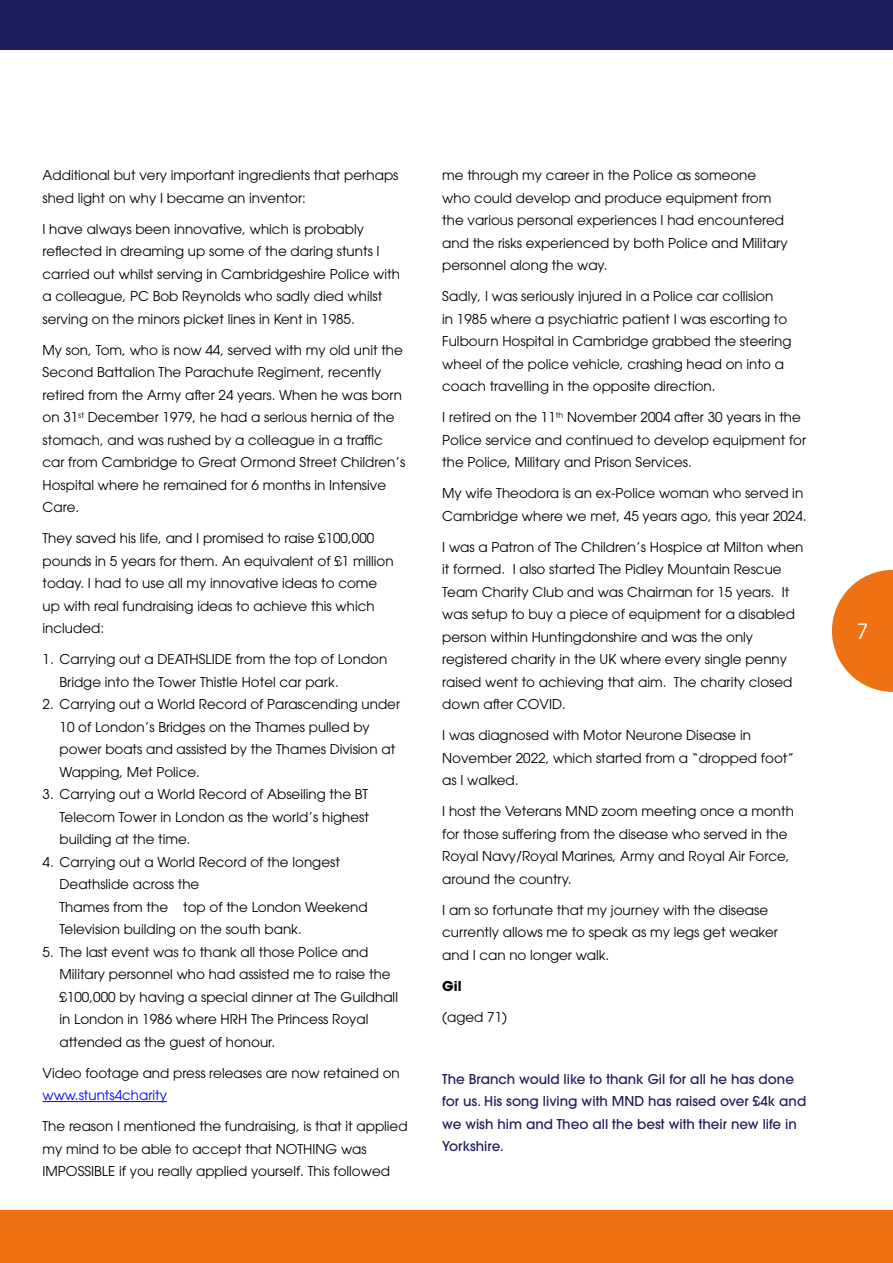
<style>
.page{position:relative;width:893px;height:1263px;background:#fff}
.page>*{position:absolute;margin:0;border:0;box-sizing:border-box;transform-origin:0 0}
.t1{font:21px "ITC Avant Garde Pro";color:#fff}
.t2{font:13.5px/22.5px "ITC Avant Garde Pro";color:#000}
.t3{font:500 13.5px/22.5px "ITC Avant Garde Pro";color:#1f1e5a}
.t4{font:13.5px "ITC Avant Garde Pro";color:#00f}
.t5{font:700 13.5px "ITC Avant Garde Pro";color:#000}
</style>
<div class="page">
<svg style="left:832px;top:570px;width:61px;height:122px"></svg>
<hr style="left:43px;top:1101px;width:124px;height:1px;background:#00f">
<div style="left:0;top:0;width:893px;height:50px;background:#1f1e5a"></div>
<div style="left:0;top:1211px;width:893px;height:52px;background:#ee7114"></div>
<p class="t2" style="left:43px;top:164px;width:358px">Additional but very important ingredients that perhaps shed light on why I became an inventor:</p>
<p class="t2" style="left:43px;top:217px;width:359px">I have always been innovative, which is probably reflected in dreaming up some of the daring stunts I carried out whilst serving in Cambridgeshire Police with a colleague, PC Bob Reynolds who sadly died whilst serving on the minors picket lines in Kent in 1985.</p>
<p class="t2" style="left:43px;top:338px;width:364px">My son, Tom, who is now 44, served with my old unit the Second Battalion The Parachute Regiment, recently retired from the Army after 24 years. When he was born on 31<sup>st</sup> December 1979, he had a serious hernia of the stomach, and was rushed by a colleague in a traffic car from Cambridge to Great Ormond Street Children’s Hospital where he remained for 6 months in Intensive Care.</p>
<p class="t2" style="left:43px;top:527px;width:353px">They saved his life, and I promised to raise £100,000 pounds in 5 years for them. An equivalent of £1 million today. I had to use all my innovative ideas to come up with real fundraising ideas to achieve this which included:</p>
<p class="t2" style="left:60px;top:648px;width:329px;text-indent:-17px">1. Carrying out a DEATHSLIDE from the top of London<br>Bridge into the Tower Thistle Hotel car park.</p>
<p class="t2" style="left:60px;top:693px;width:342px;text-indent:-17px">2. Carrying out a World Record of Parascending under 10 of London’s Bridges on the Thames pulled by power boats and assisted by the Thames Division at Wapping, Met Police.</p>
<p class="t2" style="left:60px;top:783px;width:311px;text-align:justify;text-indent:-17px">3. Carrying out a World Record of Abseiling the BT Telecom Tower in London as the world’s highest building at the time.</p>
<p class="t2" style="left:60px;top:850px;width:310px;text-indent:-17px">4. Carrying out a World Record of the longest Deathslide across the<br>Thames from the top of the London Weekend Television building on the south bank.</p>
<p class="t2" style="left:60px;top:940px;width:340px;text-indent:-17px">5. The last event was to thank all those Police and Military personnel who had assisted me to raise the £100,000 by having a special dinner at The Guildhall in London in 1986 where HRH The Princess Royal attended as the guest of honour.</p>
<p class="t2" style="left:43px;top:1061px;width:359px">Video footage and press releases are now retained on</p>
<p class="t4" style="left:43px;top:1087px;width:126px">www.stunts4charity</p>
<p class="t2" style="left:43px;top:1115px;width:367px">The reason I mentioned the fundraising, is that it applied my mind to be able to accept that NOTHING was<br>IMPOSSIBLE if you really applied yourself. This followed</p>
<p class="t2" style="left:442px;top:164px;width:347px">me through my career in the Police as someone who could develop and produce equipment from the various personal experiences I had encountered and the risks experienced by both Police and Military personnel along the way.</p>
<p class="t2" style="left:442px;top:285px;width:351px">Sadly, I was seriously injured in a Police car collision<br>in 1985 where a psychiatric patient I was escorting to Fulbourn Hospital in Cambridge grabbed the steering wheel of the police vehicle, crashing head on into a coach travelling in the opposite direction.</p>
<p class="t2" style="left:442px;top:406px;width:365px">I retired on the 11<sup>th</sup> November 2004 after 30 years in the<br>Police service and continued to develop equipment for the Police, Military and Prison Services.</p>
<p class="t2" style="left:442px;top:482px;width:366px">My wife Theodora is an ex-Police woman who served in<br>Cambridge where we met, 45 years ago, this year 2024.</p>
<p class="t2" style="left:442px;top:535px;width:363px">I was a Patron of The Children’s Hospice at Milton when it formed. I also started The Pidley Mountain Rescue Team Charity Club and was Chairman for 15 years. It was setup to buy a piece of equipment for a disabled person within Huntingdonshire and was the only registered charity in the UK where every single penny raised went to achieving that aim. The charity closed down after COVID.</p>
<p class="t2" style="left:442px;top:724px;width:353px">I was diagnosed with Motor Neurone Disease in<br>November 2022, which started from a “dropped foot” as I walked.</p>
<p class="t2" style="left:442px;top:800px;width:353px">I host the Veterans MND zoom meeting once a month for those suffering from the disease who served in the Royal Navy/Royal Marines, Army and Royal Air Force, around the country.</p>
<p class="t2" style="left:442px;top:898px;width:337px">I am so fortunate that my journey with the disease currently allows me to speak as my legs get weaker and I can no longer walk.</p>
<p class="t5" style="left:442px;top:977px;width:21px">Gil</p>
<p class="t2" style="left:442px;top:1005px;width:66px">(aged 71)</p>
<p class="t3" style="left:442px;top:1067px;width:366px">The Branch would like to thank Gil for all he has done for us. His song living with MND has raised over £4k and we wish him and Theo all the best with their new life in Yorkshire.</p>
<h1 class="t1" style="left:857px;top:618px;width:13px">7</h1>
</div>
